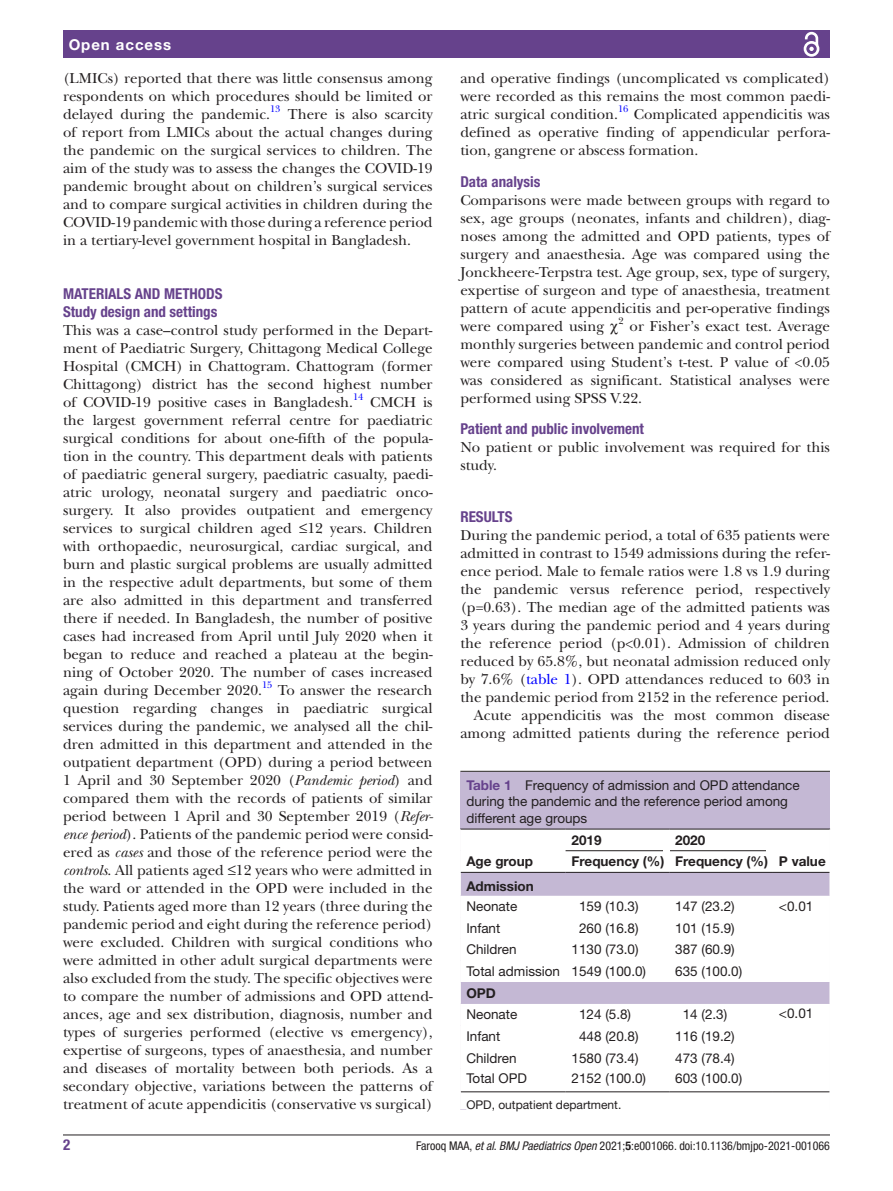
<style>
.page{position:relative;width:893px;height:1191px;background:#fff}
.page>*{position:absolute;margin:0;border:0;box-sizing:border-box;transform-origin:0 0}
.t1{font:15px/18px "New Baskerville";color:#231f20;text-align:justify}
.t2{font:700 condensed 15px/18px "Helvetica Neue LT Std";color:#66428c}
.t3{font:700 15px "Helvetica Neue LT Std";letter-spacing:.065em;color:#fff}
.t4{font:13.5px/16.5px "Helvetica Neue LT Std";color:#231f20}
.t5{font:700 13.5px/21.6px "Helvetica Neue LT Std";color:#231f20}
.t6{font:condensed 12px "Helvetica Neue LT Std";color:#231f20}
.t7{font:12px "Helvetica Neue LT Std";color:#231f20}
.t8{font:9.9px "New Baskerville";color:#00f}
.t9{font:9.9px "New Baskerville";color:#231f20}
.s1{font-style:italic}
.s2{color:#00f}
.s3{font-weight:700;color:#66428c}
.s4{font-weight:700}
</style>
<div class="page">
<hr style="left:63px;top:1134px;width:767px;height:1px;background:#231f20">
<div style="left:63px;top:31px;width:767px;height:27px;background:#66428c"></div>
<svg style="left:803px;top:31px;width:17px;height:26px"></svg>
<div style="left:460px;top:771px;width:370px;height:338px;background:#c4b8d4"></div>
<hr style="left:460px;top:771px;width:370px;height:1px;background:#231f20">
<div style="left:461px;top:829px;width:369px;height:280px;background:#fff"></div>
<svg style="left:461px;top:873px;width:369px;height:130px;fill:#fff"></svg>
<hr style="left:460px;top:872px;width:106px;height:1px;background:#231f20">
<hr style="left:773px;top:872px;width:57px;height:1px;background:#231f20">
<hr style="left:773px;top:1091px;width:57px;height:1px;background:#231f20">
<hr style="left:460px;top:828px;width:106px;height:1px;background:#231f20">
<hr style="left:566px;top:828px;width:103px;height:1px;background:#231f20">
<hr style="left:669px;top:828px;width:104px;height:1px;background:#231f20">
<hr style="left:773px;top:828px;width:57px;height:1px;background:#231f20">
<hr style="left:566px;top:850px;width:103px;height:1px;background:#231f20">
<hr style="left:566px;top:872px;width:103px;height:1px;background:#231f20">
<hr style="left:669px;top:850px;width:104px;height:1px;background:#231f20">
<hr style="left:669px;top:872px;width:104px;height:1px;background:#231f20">
<hr style="left:566px;top:1091px;width:103px;height:1px;background:#231f20">
<hr style="left:460px;top:1091px;width:106px;height:1px;background:#231f20">
<hr style="left:669px;top:1091px;width:104px;height:1px;background:#231f20">
<svg style="left:460px;top:829px;width:1px;height:280px"></svg>
<hr style="left:466px;top:1108px;width:364px;height:2px;background:#fff">
<svg style="left:663px;top:848px;width:6px;height:5px"></svg>
<svg style="left:767px;top:848px;width:6px;height:5px"></svg>
<p class="t3" style="left:69px;top:35px;width:104px">Open access</p>
<p class="t1" style="left:63px;top:69px;width:371px">(LMICs) reported that there was little consensus among respondents on which procedures should be limited or delayed during the pandemic.</p>
<p class="t8" style="left:270px;top:103px;width:12px">13</p>
<p class="t1" style="left:63px;top:105px;width:371px;text-indent:225px">There is also scarcity of report from LMICs about the actual changes during the pandemic on the surgical services to children. The aim of the study was to assess the changes the COVID-19 pandemic brought about on children’s surgical services and to compare surgical activities in children during the COVID-19 pandemic with those during a reference period in a tertiary-level government hospital in Bangladesh.</p>
<p class="t2" style="left:63px;top:284px;width:161px">MATERIALS AND METHODS<br>Study design and settings</p>
<p class="t1" style="left:63px;top:321px;width:371px">This was a case–control study performed in the Depart&shy;ment of Paediatric Surgery, Chittagong Medical College Hospital (CMCH) in Chattogram. Chattogram (former Chittagong) district has the second highest number of COVID-19 positive cases in Bangladesh.</p>
<p class="t8" style="left:353px;top:391px;width:12px">14</p>
<p class="t1" style="left:63px;top:393px;width:371px;text-indent:307px">CMCH is the largest government referral centre for paediatric surgical conditions for about one-fifth of the popula&shy;tion in the country. This department deals with patients of paediatric general surgery, paediatric casualty, paedi&shy;atric urology, neonatal surgery and paediatric onco&shy;surgery. It also provides outpatient and emergency services to surgical children aged ≤12 years. Children with orthopaedic, neurosurgical, cardiac surgical, and burn and plastic surgical problems are usually admitted in the respective adult departments, but some of them are also admitted in this department and transferred there if needed. In Bangladesh, the number of positive cases had increased from April until July 2020 when it began to reduce and reached a plateau at the begin&shy;ning of October 2020. The number of cases increased again during December 2020.</p>
<p class="t8" style="left:262px;top:679px;width:12px">15</p>
<p class="t1" style="left:63px;top:681px;width:372px;text-indent:215px">To answer the research question regarding changes in paediatric surgical services during the pandemic, we analysed all the chil&shy;dren admitted in this department and attended in the outpatient department (OPD) during a period between 1 April and 30 September 2020 (<span class="s1">Pandemic period</span>) and compared them with the records of patients of similar period between 1 April and 30 September 2019 (<span class="s1">Refer&shy;ence period</span>). Patients of the pandemic period were consid&shy;ered as <span class="s1">cases</span> and those of the reference period were the <span class="s1">controls</span>. All patients aged ≤12 years who were admitted in the ward or attended in the OPD were included in the study. Patients aged more than 12 years (three during the pandemic period and eight during the reference period) were excluded. Children with surgical conditions who were admitted in other adult surgical departments were also excluded from the study. The specific objectives were to compare the number of admissions and OPD attend&shy;ances, age and sex distribution, diagnosis, number and types of surgeries performed (elective vs emergency), expertise of surgeons, types of anaesthesia, and number and diseases of mortality between both periods. As a secondary objective, variations between the patterns of treatment of acute appendicitis (conservative vs surgical)</p>
<p class="t1" style="left:460px;top:69px;width:371px">and operative findings (uncomplicated vs complicated) were recorded as this remains the most common paedi&shy;atric surgical condition.<sup>16</sup> Complicated appendicitis was defined as operative finding of appendicular perfora&shy;tion, gangrene or abscess formation.</p>
<p class="t2" style="left:460px;top:172px;width:82px">Data analysis</p>
<p class="t1" style="left:460px;top:191px;width:371px">Comparisons were made between groups with regard to sex, age groups (neonates, infants and children), diag&shy;noses among the admitted and OPD patients, types of surgery and anaesthesia. Age was compared using the Jonckheere-Terpstra test. Age group, sex, type of surgery, expertise of surgeon and type of anaesthesia, treatment pattern of acute appendicitis and per-operative findings were compared using</p>
<p class="t9" style="left:618px;top:315px;width:7px">2</p>
<p class="t1" style="left:460px;top:317px;width:371px;text-indent:169px">or Fisher’s exact test. Average monthly surgeries between pandemic and control period were compared using Student’s t-test. P value of &lt;0.05 was considered as significant. Statistical analyses were performed using SPSS V.22.</p>
<p class="t2" style="left:460px;top:419px;width:185px">Patient and public involvement</p>
<p class="t1" style="left:460px;top:438px;width:371px">No patient or public involvement was required for this study.</p>
<p class="t2" style="left:460px;top:507px;width:54px">RESULTS</p>
<p class="t1" style="left:460px;top:526px;width:371px;text-align:right">During the pandemic period, a total of 635 patients were admitted in contrast to 1549 admissions during the refer&shy;ence period. Male to female ratios were 1.8 vs 1.9 during the pandemic versus reference period, respectively (p=0.63). The median age of the admitted patients was 3 years during the pandemic period and 4 years during the reference period (p&lt;0.01). Admission of children reduced by 65.8%, but neonatal admission reduced only by 7.6% (<span class="s2">table 1</span>). OPD attendances reduced to 603 in the pandemic period from 2152 in the reference period.<br>Acute appendicitis was the most common disease among admitted patients during the reference period</p>
<p class="t4" style="left:466px;top:776px;width:335px"><span class="s3">Table 1</span> Frequency of admission and OPD attendance during the pandemic and the reference period among different age groups</p>
<p class="t5" style="left:466px;top:850px;width:68px">Age group</p>
<p class="t5" style="left:572px;top:828px;width:32px">2019</p>
<p class="t5" style="left:572px;top:828px;width:256px;text-indent:104px">2020<br>Frequency (%) Frequency (%) P value</p>
<p class="t5" style="left:466px;top:875px;width:69px">Admission</p>
<p class="t4" style="left:466px;top:898px;width:53px">Neonate</p>
<p class="t4" style="left:579px;top:898px;width:61px">159 (10.3)</p>
<p class="t4" style="left:675px;top:898px;width:61px">147 (23.2)</p>
<p class="t4" style="left:779px;top:898px;width:36px">&lt;0.01</p>
<p class="t4" style="left:466px;top:919px;width:36px">Infant</p>
<p class="t4" style="left:579px;top:919px;width:61px">260 (16.8)</p>
<p class="t4" style="left:675px;top:919px;width:61px">101 (15.9)</p>
<p class="t4" style="left:466px;top:941px;width:52px">Children</p>
<p class="t4" style="left:572px;top:941px;width:69px">1130 (73.0)</p>
<p class="t4" style="left:675px;top:941px;width:61px">387 (60.9)</p>
<p class="t4" style="left:466px;top:963px;width:181px">Total admission 1549 (100.0)</p>
<p class="t4" style="left:675px;top:963px;width:69px">635 (100.0)</p>
<p class="t5" style="left:466px;top:981px;width:31px">OPD</p>
<p class="t4" style="left:466px;top:1006px;width:53px">Neonate</p>
<p class="t4" style="left:579px;top:1006px;width:54px">124 (5.8)</p>
<p class="t4" style="left:683px;top:1006px;width:46px">14 (2.3)</p>
<p class="t4" style="left:779px;top:1004px;width:36px">&lt;0.01</p>
<p class="t4" style="left:466px;top:1027px;width:36px">Infant</p>
<p class="t4" style="left:579px;top:1027px;width:61px">448 (20.8)</p>
<p class="t4" style="left:675px;top:1027px;width:61px">116 (19.2)</p>
<p class="t4" style="left:466px;top:1049px;width:52px">Children</p>
<p class="t4" style="left:572px;top:1049px;width:69px">1580 (73.4)</p>
<p class="t4" style="left:675px;top:1049px;width:61px">473 (78.4)</p>
<p class="t4" style="left:466px;top:1069px;width:62px">Total OPD</p>
<p class="t4" style="left:572px;top:1069px;width:76px">2152 (100.0)</p>
<p class="t4" style="left:675px;top:1069px;width:69px">603 (100.0)</p>
<p class="t7" style="left:466px;top:1098px;width:156px">OPD, outpatient department.</p>
<p class="t2" style="left:63px;top:1135px;width:9px">2</p>
<p class="t6" style="left:416px;top:1138px;width:415px">Farooq MAA, <span class="s1">et al</span>. <span class="s1">BMJ Paediatrics Open</span> 2021;<span class="s4">5</span>:e001066. doi:10.1136/bmjpo-2021-001066</p>
</div>
